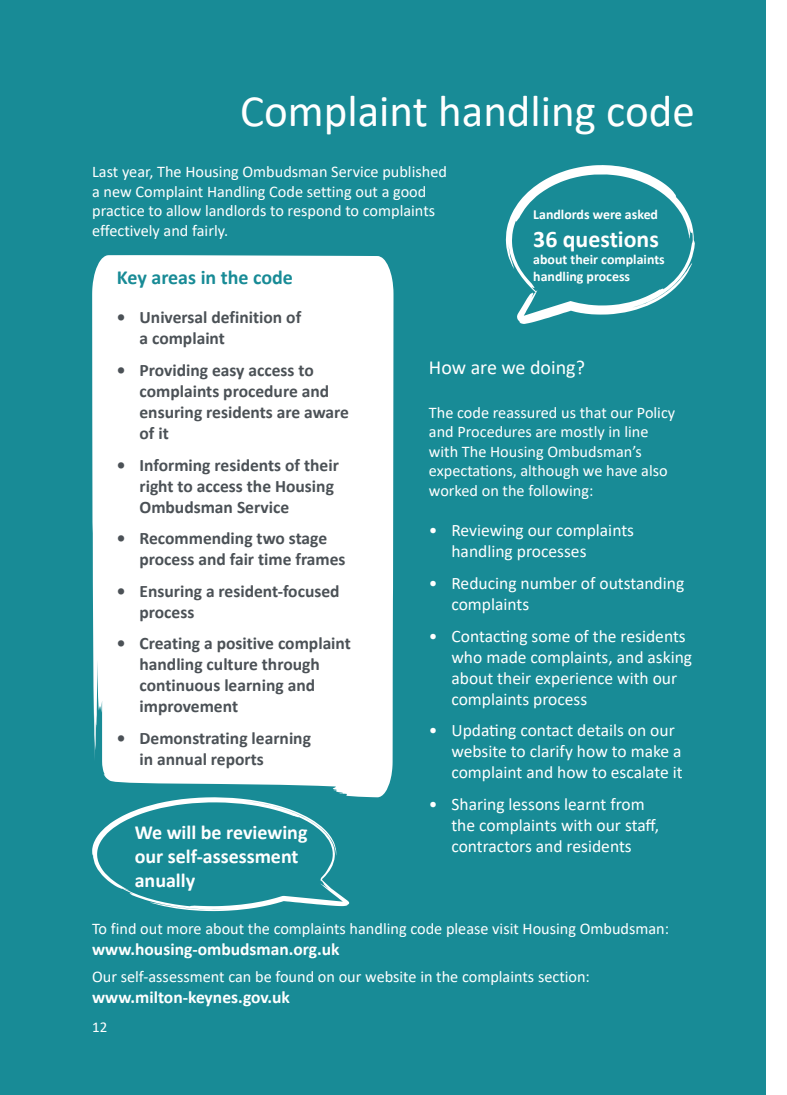
<style>
.page{position:relative;width:787px;height:1095px;background:#fff}
.page>*{position:absolute;margin:0;border:0;box-sizing:border-box;transform-origin:0 0}
.t1{font:45px "Calibri";color:#fff}
.t2{font:700 23.75px "Calibri";color:#fff}
.t3{font:700 20px/24px "Calibri";color:#fff}
.t4{font:700 20px "Calibri";color:#188b96}
.t5{font:20px "Calibri";color:#fff}
.t6{font:700 17.5px/21px "Calibri";color:#4b5156}
.t7{font:17.5px/21px "Calibri";color:#fff}
.t8{font:700 17.5px "Calibri";color:#fff}
.t9{font:16.25px/19.5px "Calibri";color:#fff}
.t10{font:15px "Calibri";color:#fff}
.t11{font:700 13.88px/16.6px "Calibri";color:#fff}
</style>
<div class="page">
<div style="left:0;top:0;width:765px;height:1095px;background:#188b96"></div>
<div style="left:92px;top:255px;width:301px;height:542px;background:#fff"></div>
<svg style="left:505px;top:165px;width:189px;height:159px"></svg>
<svg style="left:92px;top:797px;width:257px;height:114px"></svg>
<h1 class="t1" style="left:240px;top:80px;width:456px">Complaint handling code</h1>
<p class="t9" style="left:92px;top:162px;width:356px">Last year, The Housing Ombudsman Service published a new Complaint Handling Code setting out a good practice to allow landlords to respond to complaints effectively and fairly.</p>
<p class="t11" style="left:533px;top:206px;width:126px">Landlords were asked</p>
<h2 class="t2" style="left:533px;top:223px;width:127px">36 questions</h2>
<p class="t11" style="left:533px;top:251px;width:133px">about their complaints handling process</p>
<p class="t4" style="left:117px;top:264px;width:177px">Key areas in the code</p>
<p class="t6" style="left:139px;top:307px;width:163px;text-indent:-23px">• Universal definition of a complaint</p>
<p class="t6" style="left:139px;top:359px;width:211px;text-indent:-23px">• Providing easy access to complaints procedure and ensuring residents are aware of it</p>
<p class="t6" style="left:139px;top:454px;width:201px;text-indent:-23px">• Informing residents of their right to access the Housing<br>Ombudsman Service</p>
<p class="t6" style="left:139px;top:528px;width:208px;text-indent:-23px">• Recommending two stage process and fair time frames</p>
<p class="t6" style="left:139px;top:580px;width:202px;text-indent:-23px">• Ensuring a resident-focused process</p>
<p class="t6" style="left:139px;top:633px;width:213px;text-indent:-23px">• Creating a positive complaint handling culture through continuous learning and improvement</p>
<p class="t6" style="left:139px;top:727px;width:173px;text-indent:-23px">• Demonstrating learning in annual reports</p>
<p class="t5" style="left:429px;top:354px;width:157px">How are we doing?</p>
<p class="t9" style="left:429px;top:402px;width:248px">The code reassured us that our Policy and Procedures are mostly in line with The Housing Ombudsman’s expectations, although we have also worked on the following:</p>
<p class="t7" style="left:451px;top:520px;width:184px;text-indent:-23px">• Reviewing our complaints handling processes</p>
<p class="t7" style="left:451px;top:572px;width:234px;text-indent:-23px">• Reducing number of outstanding complaints</p>
<p class="t7" style="left:451px;top:625px;width:242px;text-indent:-23px">• Contacting some of the residents who made complaints, and asking about their experience with our complaints process</p>
<p class="t7" style="left:451px;top:719px;width:232px;text-indent:-23px">• Updating contact details on our website to clarify how to make a complaint and how to escalate it</p>
<p class="t7" style="left:451px;top:793px;width:209px;text-indent:-23px">• Sharing lessons learnt from the complaints with our staff, contractors and residents</p>
<p class="t3" style="left:135px;top:820px;width:174px">We will be reviewing our self-assessment anually</p>
<p class="t9" style="left:92px;top:919px;width:578px">To find out more about the complaints handling code please visit Housing Ombudsman:</p>
<p class="t8" style="left:92px;top:937px;width:249px">www.housing-ombudsman.org.uk</p>
<p class="t9" style="left:92px;top:966px;width:499px">Our self-assessment can be found on our website in the complaints section:</p>
<p class="t8" style="left:92px;top:985px;width:199px">www.milton-keynes.gov.uk</p>
<p class="t10" style="left:92px;top:1016px;width:17px">12</p>
</div>
